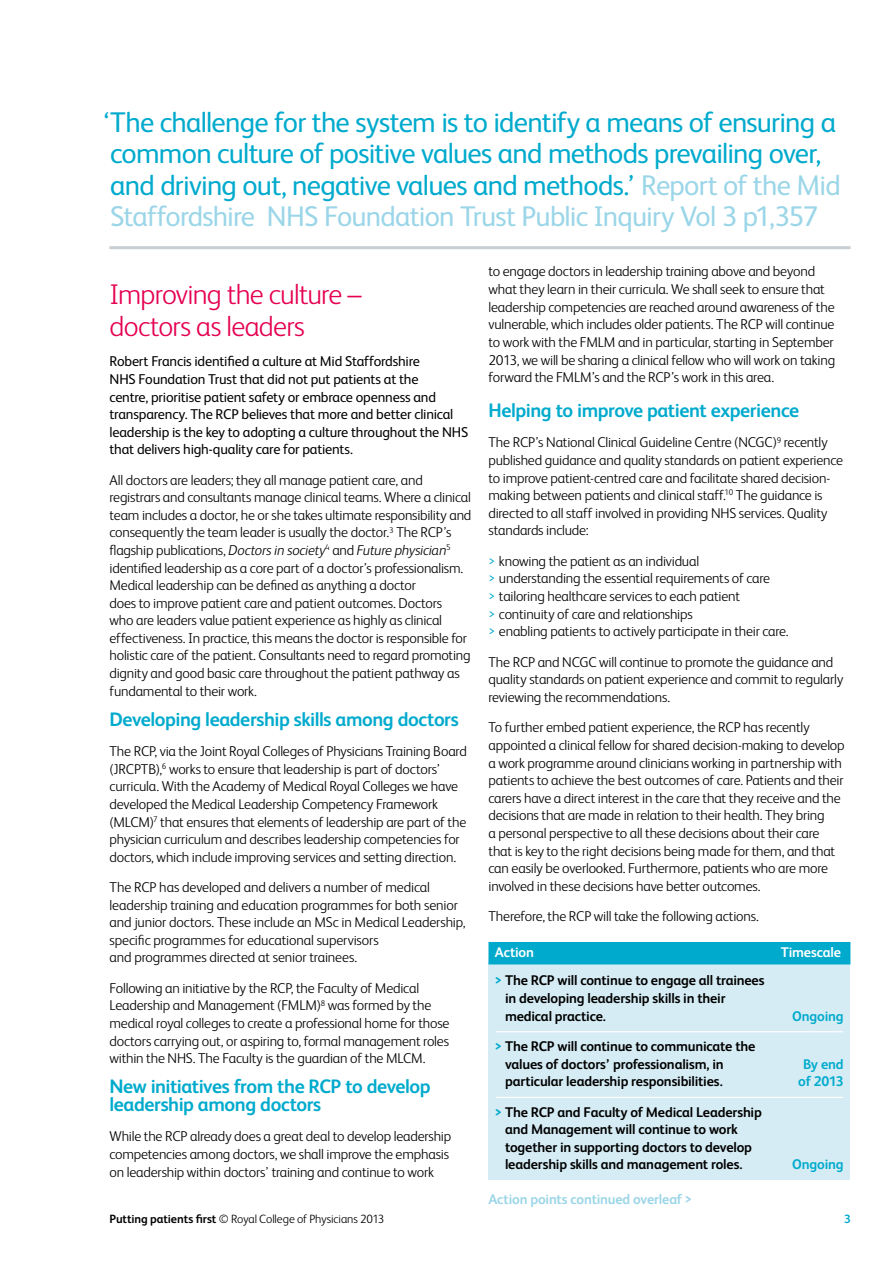
<style>
.page{position:relative;width:893px;height:1263px;background:#fff}
.page>*{position:absolute;margin:0;border:0;box-sizing:border-box;transform-origin:0 0}
.t1{font:28.5px/31.5px "FS Albert";letter-spacing:-.025em;color:#00aacd}
.t2{font:300 28.5px/31.5px "FS Albert";letter-spacing:-.025em;color:#e50051}
.t3{font:700 19.5px/17.5px "FS Albert";letter-spacing:-.025em;color:#00aacd}
.t4{font:300 14.25px/17.5px "FS Albert";letter-spacing:-.015em;color:#000}
.t5{font:14.25px/17.5px "FS Albert";letter-spacing:-.015em;color:#000}
.t6{font:700 14.1px/17.7px "FS Albert";letter-spacing:-.015em;color:#000}
.t7{font:700 14.1px "FS Albert";letter-spacing:-.015em;color:#9bd6e8}
.t8{font:700 14.1px "FS Albert";letter-spacing:-.015em;color:#00aacd}
.t9{font:700 14.1px "FS Albert";letter-spacing:-.015em;color:#fff}
.t10{font:300 12px "FS Albert";letter-spacing:-.01em;color:#000}
.t11{font:700 12px "FS Albert";color:#00aacd}
.s1{color:#9bd6e8}
.s2{font-style:italic}
.s3{color:#00aacd}
.s4{font-weight:700}
</style>
<div class="page">
<div style="left:488px;top:962px;width:362px;height:218px;background:#d5ecf4"></div>
<div style="left:488px;top:942px;width:362px;height:22px;background:#00aacd"></div>
<hr style="left:496px;top:1031px;width:347px;height:1px;background:#fff">
<hr style="left:496px;top:1097px;width:347px;height:1px;background:#fff">
<hr style="left:109px;top:246px;width:741px;height:3px;background:#c9ced3">
<p class="t1" style="left:102px;top:106px;width:740px">‘The challenge for the system is to identify a means of ensuring a common culture of positive values and methods prevailing over, and driving out, negative values and methods.’ <span class="s1">Report of the Mid Staffordshire NHS Foundation Trust Public Inquiry Vol 3 p1,357</span></p>
<h1 class="t2" style="left:109px;top:279px;width:254px">Improving the culture – doctors as leaders</h1>
<p class="t5" style="left:109px;top:353px;width:360px">Robert Francis identified a culture at Mid Staffordshire<br>NHS Foundation Trust that did not put patients at the<br>centre, prioritise patient safety or embrace openness and transparency. The RCP believes that more and better clinical leadership is the key to adopting a culture throughout the NHS that delivers high-quality care for patients.</p>
<p class="t4" style="left:109px;top:471px;width:363px">All doctors are leaders; they all manage patient care, and registrars and consultants manage clinical teams. Where a clinical team includes a doctor, he or she takes ultimate responsibility and consequently the team leader is usually the doctor.<sup>3</sup> The RCP’s flagship publications, <span class="s2">Doctors in society</span><sup>4</sup> and <span class="s2">Future physician</span><sup>5 </sup>identified leadership as a core part of a doctor’s professionalism.<br>Medical leadership can be defined as anything a doctor<br>does to improve patient care and patient outcomes. Doctors<br>who are leaders value patient experience as highly as clinical effectiveness. In practice, this means the doctor is responsible for holistic care of the patient. Consultants need to regard promoting dignity and good basic care throughout the patient pathway as fundamental to their work.</p>
<h2 class="t3" style="left:109px;top:710px;width:351px">Developing leadership skills among doctors</h2>
<p class="t4" style="left:109px;top:742px;width:359px">The RCP, via the Joint Royal Colleges of Physicians Training Board (JRCPTB),<sup>6</sup> works to ensure that leadership is part of doctors’ curricula. With the Academy of Medical Royal Colleges we have developed the Medical Leadership Competency Framework (MLCM)<sup>7</sup> that ensures that elements of leadership are part of the physician curriculum and describes leadership competencies for doctors, which include improving services and setting direction.</p>
<p class="t4" style="left:109px;top:878px;width:358px">The RCP has developed and delivers a number of medical leadership training and education programmes for both senior and junior doctors. These include an MSc in Medical Leadership, specific programmes for educational supervisors<br>and programmes directed at senior trainees.</p>
<p class="t4" style="left:109px;top:979px;width:342px">Following an initiative by the RCP, the Faculty of Medical Leadership and Management (FMLM)<sup>8</sup> was formed by the medical royal colleges to create a professional home for those doctors carrying out, or aspiring to, formal management roles within the NHS. The Faculty is the guardian of the MLCM.</p>
<h2 class="t3" style="left:109px;top:1078px;width:323px">New initiatives from the RCP to develop leadership among doctors</h2>
<p class="t4" style="left:109px;top:1127px;width:343px">While the RCP already does a great deal to develop leadership competencies among doctors, we shall improve the emphasis on leadership within doctors’ training and continue to work</p>
<p class="t4" style="left:488px;top:263px;width:348px">to engage doctors in leadership training above and beyond what they learn in their curricula. We shall seek to ensure that leadership competencies are reached around awareness of the vulnerable, which includes older patients. The RCP will continue to work with the FMLM and in particular, starting in September 2013, we will be sharing a clinical fellow who will work on taking forward the FMLM’s and the RCP’s work in this area.</p>
<h2 class="t3" style="left:488px;top:401px;width:312px">Helping to improve patient experience</h2>
<p class="t4" style="left:488px;top:433px;width:356px">The RCP’s National Clinical Guideline Centre (NCGC)<sup>9</sup> recently published guidance and quality standards on patient experience to improve patient-centred care and facilitate shared decision&shy;making between patients and clinical staff.<sup>10</sup> The guidance is directed to all staff involved in providing NHS services. Quality standards include:</p>
<p class="t4" style="left:488px;top:552px;width:302px"><span class="s3">&gt;</span> knowing the patient as an individual<br><span class="s3">&gt;</span> understanding the essential requirements of care<br><span class="s3">&gt;</span> tailoring healthcare services to each patient<br><span class="s3">&gt;</span> continuity of care and relationships<br><span class="s3">&gt;</span> enabling patients to actively participate in their care.</p>
<p class="t4" style="left:488px;top:653px;width:356px">The RCP and NCGC will continue to promote the guidance and quality standards on patient experience and commit to regularly reviewing the recommendations.</p>
<p class="t4" style="left:488px;top:718px;width:358px">To further embed patient experience, the RCP has recently appointed a clinical fellow for shared decision-making to develop a work programme around clinicians working in partnership with patients to achieve the best outcomes of care. Patients and their carers have a direct interest in the care that they receive and the decisions that are made in relation to their health. They bring<br>a personal perspective to all these decisions about their care that is key to the right decisions being made for them, and that can easily be overlooked. Furthermore, patients who are more involved in these decisions have better outcomes.</p>
<p class="t4" style="left:488px;top:908px;width:272px">Therefore, the RCP will take the following actions.</p>
<p class="t9" style="left:495px;top:944px;width:41px">Action</p>
<p class="t9" style="left:781px;top:944px;width:62px">Timescale</p>
<p class="t6" style="left:505px;top:971px;width:261px;text-indent:-10px"><span class="s3">&gt;</span> The RCP will continue to engage all trainees in developing leadership skills in their medical practice.</p>
<p class="t8" style="left:792px;top:1007px;width:53px">Ongoing</p>
<p class="t6" style="left:505px;top:1037px;width:252px;text-indent:-10px"><span class="s3">&gt;</span> The RCP will continue to communicate the values of doctors’ professionalism, in</p>
<p class="t8" style="left:803px;top:1055px;width:42px">By end</p>
<p class="t6" style="left:505px;top:1072px;width:219px">particular leadership responsibilities.</p>
<p class="t8" style="left:798px;top:1073px;width:47px">of 2013</p>
<p class="t6" style="left:505px;top:1103px;width:258px;text-indent:-10px"><span class="s3">&gt;</span> The RCP and Faculty of Medical Leadership and Management will continue to work together in supporting doctors to develop leadership skills and management roles.</p>
<p class="t8" style="left:792px;top:1156px;width:53px">Ongoing</p>
<p class="t7" style="left:488px;top:1191px;width:205px">Action points continued overleaf &gt;</p>
<p class="t10" style="left:109px;top:1212px;width:276px"><span class="s4">Putting patients first</span> © Royal College of Physicians 2013</p>
<p class="t11" style="left:844px;top:1212px;width:8px">3</p>
</div>
